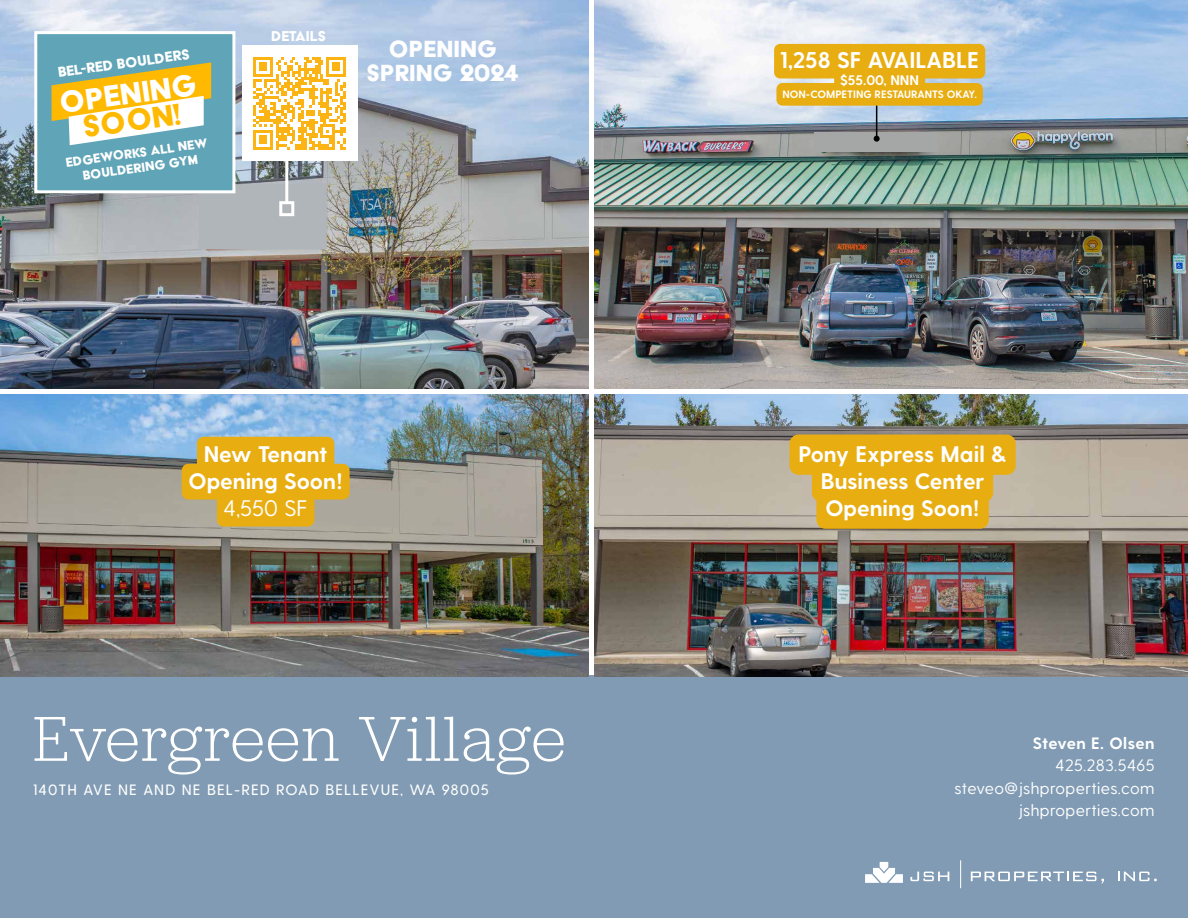
<style>
.page{position:relative;width:1188px;height:918px;background:#fff}
.page>*{position:absolute;margin:0;border:0;box-sizing:border-box;transform-origin:0 0}
.t1{font:300 66px "Jubilat";letter-spacing:.02em;color:#fff}
.t2{font:34.5px "Acier BAT Text Solid";color:#fff}
.t3{font:34.5px "Acier BAT Text Solid";color:#ffb901}
.t4{font:27px "Acier BAT Text Solid";color:#fff}
.BLOCK_TEXT_copy{font:700 22.8px "Greycliff CF";color:#fff}
.BLOCK_TEXT_copy-2{font:700 22.5px "Greycliff CF";color:#fff}
.BLOCK_TEXT_copy-3{font:22.5px "Greycliff CF";color:#fff}
.t5{font:16.5px/22.5px "Greycliff CF";letter-spacing:.025em;color:#fff;text-align:right}
.t6{font:16.5px "Acier BAT Text Solid";color:#fff}
.t7{font:700 16.5px "Greycliff CF";letter-spacing:.02em;color:#fff}
.t8{font:500 15px "Greycliff CF";letter-spacing:.075em;color:#fff}
.t9{font:15px/15px "Acier BAT Text Solid";color:#fff;text-align:center}
.BLOCK_TEXT_copy-4{font:700 13.8px "Greycliff CF";color:#fff}
.BLOCK_TEXT_copy-5{font:700 10.65px "Greycliff CF";color:#fff}
</style>
<div class="page">
<div style="left:0;top:675px;width:1188px;height:243px;background:#809bb3"></div>
<svg style="left:865px;top:862px;width:38px;height:21px"></svg>
<svg style="left:960px;top:860px;width:1px;height:28px"></svg>
<svg style="left:910px;top:872px;width:39px;height:9px"></svg>
<svg style="left:971px;top:872px;width:133px;height:11px"></svg>
<svg style="left:1118px;top:872px;width:39px;height:9px"></svg>
<img style="left:0;top:394px;width:589px;height:282px">
<img style="left:0;top:0;width:589px;height:389px">
<img style="left:595px;top:0;width:593px;height:389px">
<img style="left:594px;top:394px;width:594px;height:282px">
<div style="left:199px;top:183px;width:128px;height:66px;background:#b0b5b9"></div>
<hr style="left:285px;top:161px;width:3px;height:42px;background:#fff">
<div style="left:279px;top:201px;width:15px;height:15px;border:3px solid #fff"></div>
<div style="left:242px;top:46px;width:115px;height:115px;background:#fff"></div>
<svg style="left:253px;top:57px;width:93px;height:93px"></svg>
<svg style="left:802px;top:474px;width:209px;height:36px"></svg>
<div style="left:790px;top:435px;width:226px;height:40px;background:#e8ad11;border-radius:9px"></div>
<div style="left:812px;top:462px;width:181px;height:40px;background:#e8ad11;border-radius:9px"></div>
<div style="left:816px;top:489px;width:173px;height:40px;background:#e8ad11;border-radius:9px"></div>
<div style="left:34px;top:31px;width:201px;height:162px;background:#60a4b7;border:3px solid #fff"></div>
<svg style="left:51px;top:62px;width:160px;height:83px"></svg>
<div style="left:228px;top:480px;width:172px;height:48px;background:#aba79c"></div>
<div style="left:197px;top:437px;width:137px;height:36px;background:#e8ad11;border-radius:7px"></div>
<div style="left:182px;top:464px;width:168px;height:36px;background:#e8ad11;border-radius:7px"></div>
<div style="left:217px;top:491px;width:97px;height:36px;background:#e8ad11;border-radius:7px"></div>
<div style="left:814px;top:133px;width:124px;height:19px;background:#a5a7a6"></div>
<hr style="left:876px;top:93px;width:1px;height:46px;background:#000">
<svg style="left:874px;top:136px;width:6px;height:6px"></svg>
<div style="left:774px;top:44px;width:211px;height:34px;background:#e8ad11;border-radius:6px"></div>
<div style="left:834px;top:68px;width:91px;height:25px;background:#e8ad11;border-radius:6px"></div>
<div style="left:776px;top:83px;width:207px;height:23px;background:#e8ad11;border-radius:6px"></div>
<p class="t6" style="left:57px;top:64px;width:134px;rotate:-8deg">BEL-RED BOULDERS</p>
<p class="t2" style="left:57px;top:85px;width:140px;rotate:-8deg">OPENING</p>
<p class="t3" style="left:80px;top:109px;width:100px;rotate:-8deg">SOON!</p>
<p class="t9" style="left:65px;top:155px;width:144px;rotate:-8deg">EDGEWORKS ALL NEW<br>BOULDERING GYM</p>
<p class="t6" style="left:271px;top:27px;width:57px">DETAILS</p>
<p class="t4" style="left:389px;top:35px;width:110px">OPENING</p>
<p class="t4" style="left:367px;top:59px;width:154px">SPRING 2024</p>
<p class="BLOCK_TEXT_copy-2" style="left:204px;top:440px;width:125px">New Tenant</p>
<p class="BLOCK_TEXT_copy-2" style="left:188px;top:467px;width:156px">Opening Soon!</p>
<p class="BLOCK_TEXT_copy-3" style="left:224px;top:494px;width:86px">4,550 SF</p>
<h1 class="t1" style="left:33px;top:698px;width:534px">Evergreen Village</h1>
<p class="t8" style="left:33px;top:781px;width:457px">140TH AVE NE AND NE BEL-RED ROAD BELLEVUE, WA 98005</p>
<p class="BLOCK_TEXT_copy" style="left:780px;top:47px;width:201px">1,258 SF AVAILABLE</p>
<p class="BLOCK_TEXT_copy-4" style="left:840px;top:72px;width:80px">$55.00, NNN</p>
<p class="BLOCK_TEXT_copy-5" style="left:782px;top:88px;width:196px">NON-COMPETING RESTAURANTS OKAY.</p>
<p class="BLOCK_TEXT_copy-2" style="left:798px;top:440px;width:210px">Pony Express Mail &amp;</p>
<p class="BLOCK_TEXT_copy-2" style="left:821px;top:467px;width:165px">Business Center</p>
<p class="BLOCK_TEXT_copy-2" style="left:825px;top:494px;width:156px">Opening Soon!</p>
<p class="t7" style="left:1033px;top:733px;width:123px">Steven E. Olsen</p>
<p class="t5" style="left:954px;top:754px;width:202px">425.283.5465 steveo@jshproperties.com jshproperties.com</p>
</div>
